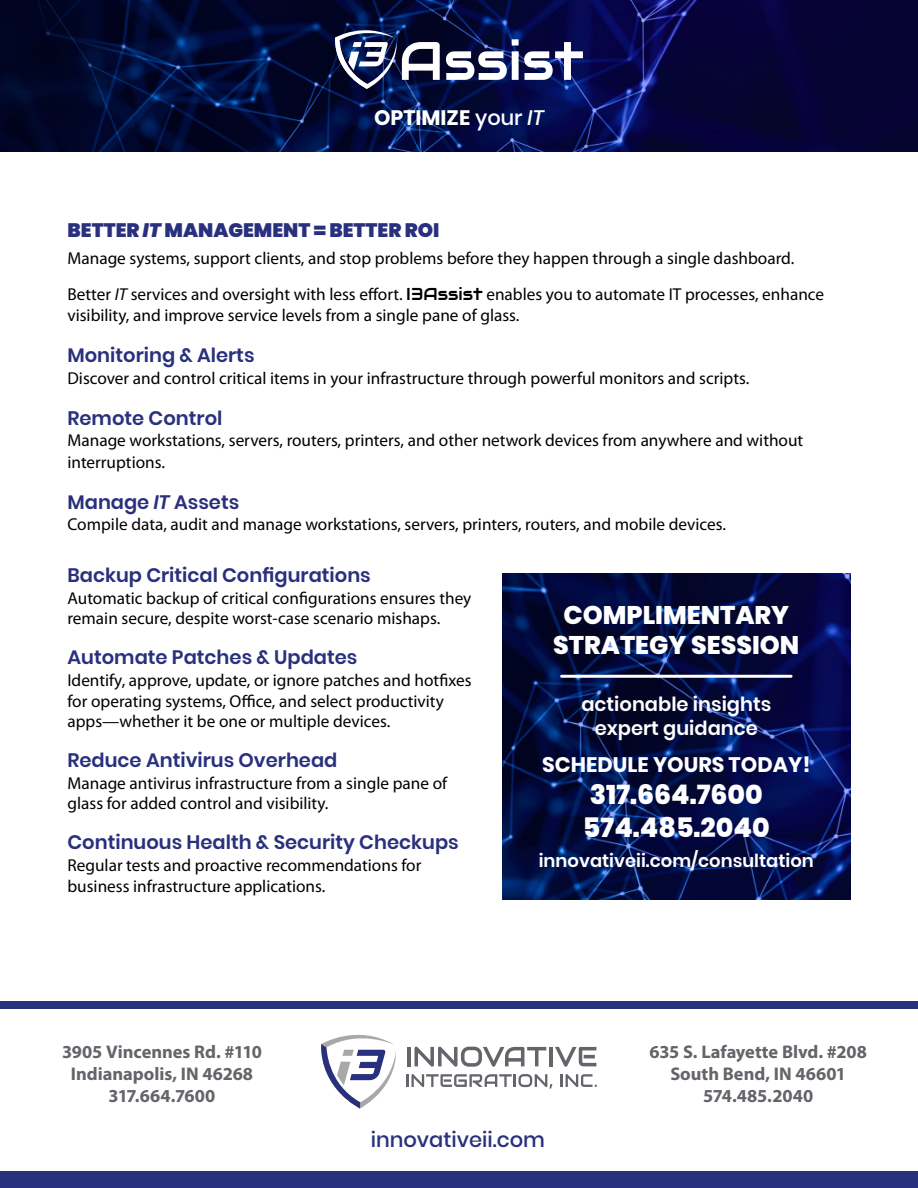
<style>
.page{position:relative;width:918px;height:1188px;background:#fff}
.page>*{position:absolute;margin:0;border:0;box-sizing:border-box;transform-origin:0 0}
.t1{font:800 27px "Poppins";color:#fff}
.t2{font:800 25.5px/30.6px "Poppins";color:#fff;text-align:center}
.t3{font:700 21px "Poppins";color:#fff}
.t4{font:500 21px "Poppins";color:#29307d}
.t5{font:700 20.85px "Poppins";color:#fff}
.t6{font:600 19.5px "Poppins";color:#29307d}
.t7{font:600 19.5px "Poppins";color:#fff}
.t8{font:900 19.5px "Poppins";color:#29307d}
.t9{font:700 18.3px/22px "Myriad Pro";color:#63656a;text-align:center}
.t10{font:600 18px "Poppins";color:#fff}
.t11{font:17.25px/20.7px "Myriad Pro";color:#000}
.s1{font-weight:500}
.s2{font-weight:500;font-style:italic}
.s3{font-style:italic}
.s4{font-family:"Audiowide"}
</style>
<div class="page">
<img style="left:0;top:0;width:918px;height:152px">
<hr style="left:407px;top:1047px;width:3px;height:19px;background:#63656a">
<svg style="left:414px;top:1047px;width:132px;height:20px"></svg>
<hr style="left:549px;top:1047px;width:4px;height:19px;background:#63656a">
<svg style="left:555px;top:1047px;width:41px;height:20px"></svg>
<svg style="left:406px;top:1074px;width:146px;height:15px"></svg>
<svg style="left:560px;top:1074px;width:37px;height:13px"></svg>
<svg style="left:321px;top:1034px;width:75px;height:74px"></svg>
<div style="left:0;top:1172px;width:918px;height:16px;background:#29307d"></div>
<div style="left:0;top:1001px;width:918px;height:7px;background:#29307d"></div>
<img style="left:502px;top:574px;width:348px;height:326px">
<hr style="left:562px;top:675px;width:229px;height:3px;background:#fff">
<svg style="left:334px;top:21px;width:249px;height:68px"></svg>
<p class="t5" style="left:374px;top:106px;width:171px">OPTIMIZE <span class="s1">your</span> <span class="s2">IT</span></p>
<p class="t8" style="left:68px;top:219px;width:373px">BETTER <span class="s3">IT</span> MANAGEMENT = BETTER ROI</p>
<p class="t11" style="left:68px;top:248px;width:728px">Manage systems, support clients, and stop problems before they happen through a single dashboard.</p>
<p class="t11" style="left:68px;top:283px;width:758px">Better <span class="s3">IT</span> services and oversight with less effort. <span class="s4">I3Assist</span> enables you to automate IT processes, enhance</p>
<p class="t11" style="left:68px;top:305px;width:453px">visibility, and improve service levels from a single pane of glass.</p>
<p class="t6" style="left:68px;top:344px;width:189px">Monitoring &amp; Alerts</p>
<p class="t11" style="left:68px;top:367px;width:683px">Discover and control critical items in your infrastructure through powerful monitors and scripts.</p>
<p class="t6" style="left:68px;top:406px;width:156px">Remote Control</p>
<p class="t11" style="left:68px;top:429px;width:737px;line-height:21.6px">Manage workstations, servers, routers, printers, and other network devices from anywhere and without interruptions.</p>
<p class="t6" style="left:68px;top:490px;width:173px">Manage <span class="s3">IT</span> Assets</p>
<p class="t11" style="left:68px;top:514px;width:660px">Compile data, audit and manage workstations, servers, printers, routers, and mobile devices.</p>
<p class="t6" style="left:68px;top:564px;width:305px">Backup Critical Configurations</p>
<p class="t11" style="left:68px;top:587px;width:405px">Automatic backup of critical configurations ensures they remain secure, despite worst-case scenario mishaps.</p>
<p class="t6" style="left:68px;top:646px;width:291px">Automate Patches &amp; Updates</p>
<p class="t11" style="left:68px;top:669px;width:406px">Identify, approve, update, or ignore patches and hotfixes for operating systems, Office, and select productivity apps—whether it be one or multiple devices.</p>
<p class="t6" style="left:68px;top:749px;width:271px">Reduce Antivirus Overhead</p>
<p class="t11" style="left:68px;top:772px;width:381px">Manage antivirus infrastructure from a single pane of glass for added control and visibility.</p>
<p class="t6" style="left:68px;top:831px;width:393px">Continuous Health &amp; Security Checkups</p>
<p class="t11" style="left:68px;top:855px;width:355px">Regular tests and proactive recommendations for business infrastructure applications.</p>
<p class="t2" style="left:553px;top:600px;width:248px">COMPLIMENTARY<br>STRATEGY SESSION</p>
<p class="t7" style="left:581px;top:693px;width:192px">actionable insights</p>
<p class="t7" style="left:595px;top:717px;width:165px">expert guidance</p>
<p class="t3" style="left:542px;top:752px;width:270px">SCHEDULE YOURS TODAY!</p>
<p class="t1" style="left:590px;top:779px;width:175px">317.664.7600</p>
<p class="t1" style="left:583px;top:812px;width:188px">574.485.2040</p>
<p class="t10" style="left:539px;top:851px;width:277px">innovativeii.com/consultation</p>
<p class="t9" style="left:62px;top:1040px;width:201px">3905 Vincennes Rd. #110<br>Indianapolis, IN 46268<br>317.664.7600</p>
<p class="t9" style="left:650px;top:1040px;width:219px">635 S. Lafayette Blvd. #208<br>South Bend, IN 46601<br>574.485.2040</p>
<p class="t4" style="left:371px;top:1128px;width:176px">innovativeii.com</p>
</div>
